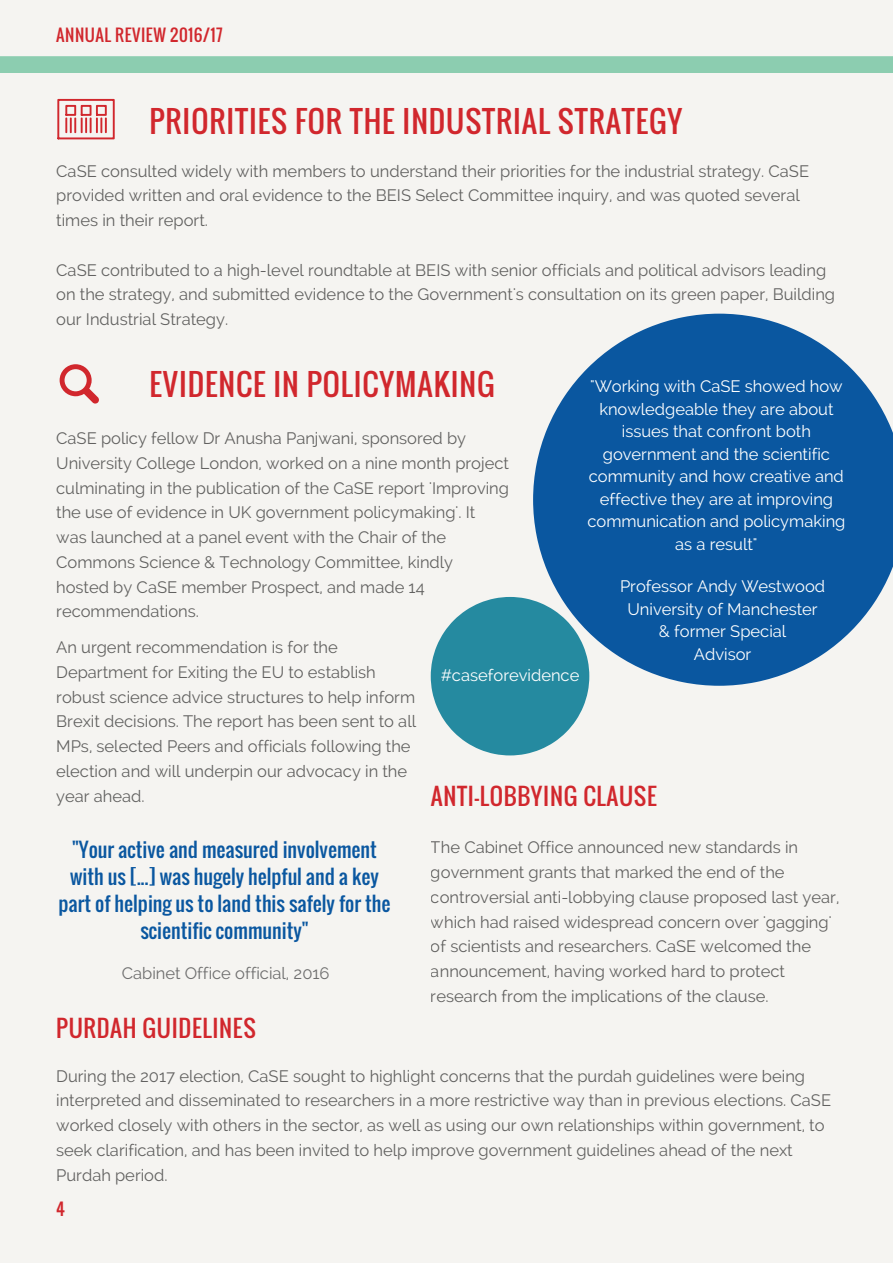
<style>
.page{position:relative;width:893px;height:1263px;background:#fff}
.page>*{position:absolute;margin:0;border:0;box-sizing:border-box;transform-origin:0 0}
.t1{font:29.7px "Oswald";letter-spacing:.03em;color:#d1272d}
.t2{font:23.1px "Oswald";letter-spacing:.03em;color:#d1272d}
.t3{font:19.8px/27px "Oswald";color:#0a57a0;text-align:center}
.t4{font:16.5px/24.8px "Raleway";color:#000}
.t5{font:16.5px/22.5px "Raleway";color:#feffff;text-align:center}
.t6{font:16.5px "Raleway";color:#6e6e6e}
.t7{font:16.5px "Oswald";letter-spacing:.03em;color:#d1272d}
</style>
<div class="page">
<div style="left:0;top:0;width:892px;height:1262px;background:#f5f4f1"></div>
<div style="left:0;top:57px;width:892px;height:16px;background:#8ccdb0"></div>
<svg style="left:533px;top:314px;width:359px;height:372px;fill:#0a57a0"></svg>
<svg style="left:431px;top:597px;width:158px;height:158px"></svg>
<svg style="left:60px;top:364px;width:39px;height:40px"></svg>
<svg style="left:57px;top:99px;width:58px;height:40px"></svg>
<p class="t7" style="left:56px;top:23px;width:168px">ANNUAL REVIEW 2016/17</p>
<h1 class="t1" style="left:149px;top:99px;width:534px">PRIORITIES FOR THE INDUSTRIAL STRATEGY</h1>
<p class="t4" style="left:56px;top:158px;width:754px">CaSE consulted widely with members to understand their priorities for the industrial strategy. CaSE provided written and oral evidence to the BEIS Select Committee inquiry, and was quoted several times in their report.</p>
<p class="t4" style="left:56px;top:257px;width:780px">CaSE contributed to a high-level roundtable at BEIS with senior officials and political advisors leading on the strategy, and submitted evidence to the Government's consultation on its green paper, Building our Industrial Strategy.</p>
<h1 class="t1" style="left:149px;top:362px;width:346px">EVIDENCE IN POLICYMAKING</h1>
<p class="t5" style="left:587px;top:375px;width:259px">"Working with CaSE showed how knowledgeable they are about issues that confront both government and the scientific community and how creative and effective they are at improving communication and policymaking as a result"</p>
<p class="t4" style="left:56px;top:426px;width:454px">CaSE policy fellow Dr Anusha Panjwani, sponsored by University College London, worked on a nine month project culminating in the publication of the CaSE report 'Improving the use of evidence in UK government policymaking'. It was launched at a panel event with the Chair of the Commons Science &amp; Technology Committee, kindly hosted by CaSE member Prospect, and made 14 recommendations.</p>
<p class="t5" style="left:620px;top:575px;width:207px">Professor Andy Westwood<br>University of Manchester &amp; former Special<br>Advisor</p>
<p class="t4" style="left:56px;top:635px;width:361px">An urgent recommendation is for the Department for Exiting the EU to establish robust science advice structures to help inform Brexit decisions. The report has been sent to all MPs, selected Peers and officials following the election and will underpin our advocacy in the year ahead.</p>
<p class="t5" style="left:440px;top:664px;width:140px">#caseforevidence</p>
<h2 class="t2" style="left:431px;top:778px;width:227px">ANTI-LOBBYING CLAUSE</h2>
<p class="t4" style="left:431px;top:835px;width:410px">The Cabinet Office announced new standards in government grants that marked the end of the controversial anti-lobbying clause proposed last year, which had raised widespread concern over 'gagging' of scientists and researchers. CaSE welcomed the announcement, having worked hard to protect research from the implications of the clause.</p>
<p class="t3" style="left:58px;top:835px;width:333px">"Your active and measured involvement with us [...] was hugely helpful and a key part of helping us to land this safely for the scientific community"</p>
<p class="t6" style="left:122px;top:964px;width:209px">Cabinet Office official, 2016</p>
<h2 class="t2" style="left:56px;top:1010px;width:201px">PURDAH GUIDELINES</h2>
<p class="t4" style="left:56px;top:1063px;width:776px">During the 2017 election, CaSE sought to highlight concerns that the purdah guidelines were being interpreted and disseminated to researchers in a more restrictive way than in previous elections. CaSE worked closely with others in the sector, as well as using our own relationships within government, to seek clarification, and has been invited to help improve government guidelines ahead of the next Purdah period.</p>
<p class="t7" style="left:56px;top:1196px;width:10px">4</p>
</div>
